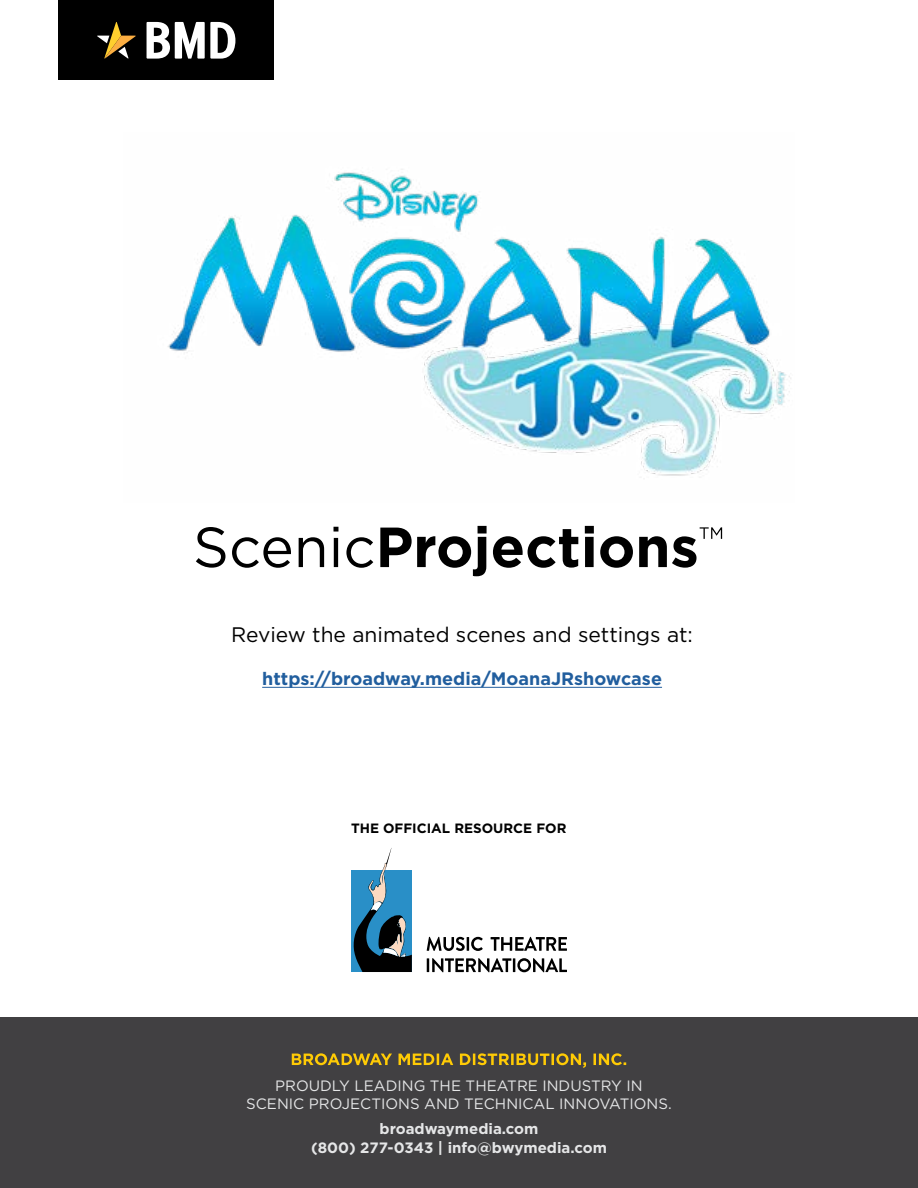
<style>
.page{position:relative;width:918px;height:1188px;background:#fff}
.page>*{position:absolute;margin:0;border:0;box-sizing:border-box;transform-origin:0 0}
.t1{font:21px "Gotham Pro";color:#000}
.t2{font:700 18px "Gotham Pro";color:#215e9e}
.t3{font:15px/18px "Gotham";color:#e5e6e7;text-align:center}
.t4{font:700 15px/19.5px "Gotham Pro";color:#e5e6e7;text-align:center}
.t5{font:700 13.5px "Gotham Pro";color:#000}
</style>
<div class="page">
<div style="left:58px;top:0;width:216px;height:80px;background:#000"></div>
<svg style="left:147px;top:22px;width:88px;height:37px"></svg>
<svg style="left:97px;top:22px;width:39px;height:37px"></svg>
<svg style="left:196px;top:526px;width:526px;height:50px"></svg>
<svg style="left:352px;top:848px;width:60px;height:124px"></svg>
<svg style="left:427px;top:937px;width:56px;height:14px"></svg>
<svg style="left:491px;top:937px;width:76px;height:14px"></svg>
<svg style="left:427px;top:958px;width:140px;height:14px"></svg>
<div style="left:0;top:1017px;width:918px;height:171px;background:#414042"></div>
<svg style="left:292px;top:1053px;width:334px;height:15px"></svg>
<img style="left:168px;top:169px;width:623px;height:307px">
<hr style="left:262px;top:687px;width:400px;height:1px;background:#215e9e">
<h1 class="t1" style="left:231px;top:623px;width:463px">Review the animated scenes and settings at:</h1>
<p class="t2" style="left:262px;top:668px;width:401px">https://broadway.media/MoanaJRshowcase</p>
<p class="t5" style="left:351px;top:820px;width:217px">THE OFFICIAL RESOURCE FOR</p>
<p class="t3" style="left:246px;top:1076px;width:427px">PROUDLY LEADING THE THEATRE INDUSTRY IN<br>SCENIC PROJECTIONS AND TECHNICAL INNOVATIONS.</p>
<p class="t4" style="left:311px;top:1119px;width:297px">broadwaymedia.com<br>(800) 277-0343 | info@bwymedia.com</p>
</div>
